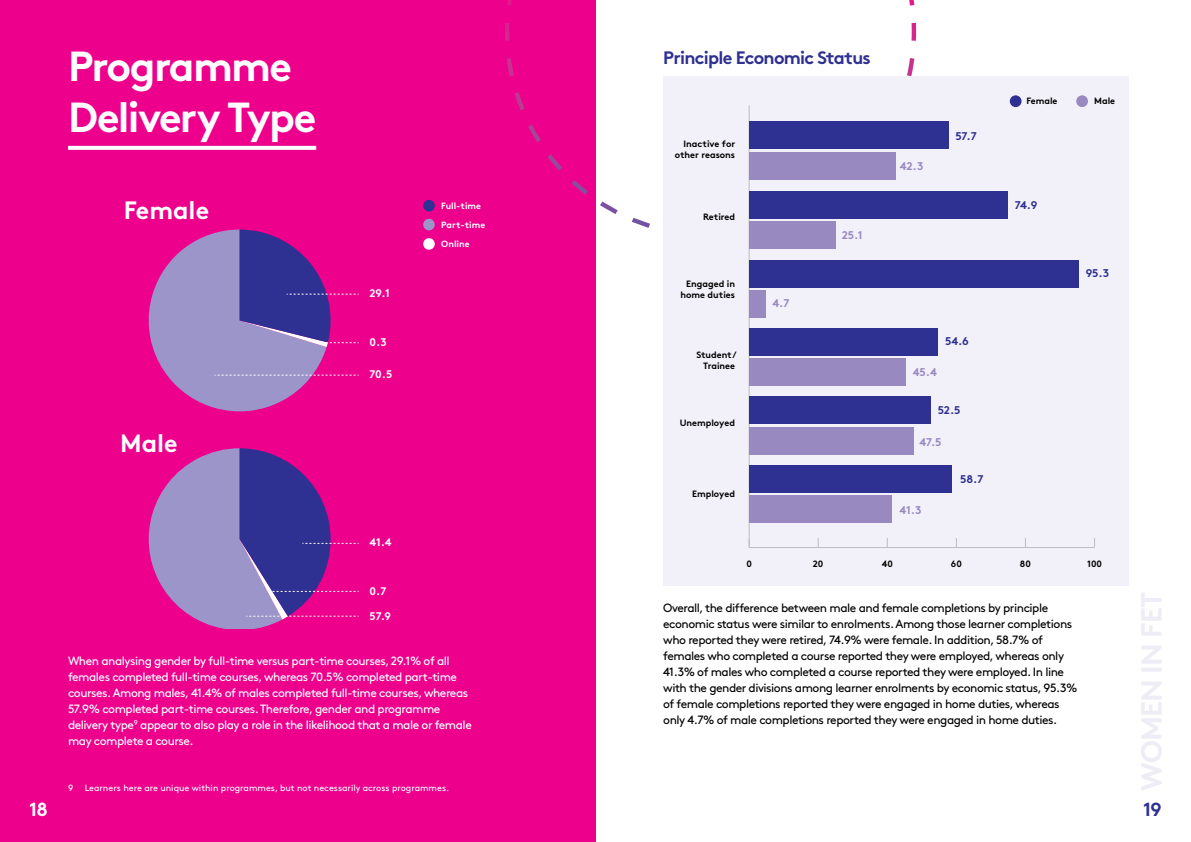
<style>
.page{position:relative;width:1191px;height:842px;background:#fff}
.page>*{position:absolute;margin:0;border:0;box-sizing:border-box;transform-origin:0 0}
.t1{font:700 42px/51px "Brown";letter-spacing:-.04em;color:#fff}
.t2{font:700 25.1px "Brown";color:#fff}
.t3{font:700 19px "Brown";color:#2e3092}
.t4{font:700 19px "Brown";color:#fff}
.t5{font:700 18px "Brown";letter-spacing:-.04em;color:#2e3092}
.t6{font:12px/16px "Brown";letter-spacing:-.04em;color:#000}
.t7{font:12px/16px "Brown";letter-spacing:-.04em;color:#fff}
.t8{font:700 11.2px "Brown";letter-spacing:-.01em;color:#2e3092}
.t9{font:700 11.2px "Brown";letter-spacing:-.01em;color:#9889c1}
.t10{font:700 11px "Brown";letter-spacing:-.02em;color:#fff}
.t11{font:700 9.2px/11px "Brown";color:#000;text-align:right}
.t12{font:9px "Brown";color:#fff}
.t13{font:700 9px/19.1px "Brown";color:#fff}
</style>
<div class="page">
<div style="left:0;top:0;width:595px;height:842px;background:#ec008c"></div>
<svg style="left:505px;top:0;width:412px;height:240px"></svg>
<svg style="left:68px;top:146px;width:248px;height:4px"></svg>
<div style="left:423px;top:200px;width:12px;height:11px;background:#2e3092;border-radius:50%"></div>
<div style="left:423px;top:219px;width:12px;height:11px;background:#9b95c9;border-radius:50%"></div>
<div style="left:423px;top:238px;width:12px;height:12px;background:#fff;border-radius:50%"></div>
<svg style="left:148px;top:230px;width:210px;height:182px"></svg>
<svg style="left:148px;top:448px;width:210px;height:180px"></svg>
<div style="left:663px;top:76px;width:465px;height:509px;background:#f2f0f8"></div>
<div style="left:1009px;top:95px;width:12px;height:12px;background:#2e3092;border-radius:50%"></div>
<div style="left:1076px;top:95px;width:12px;height:12px;background:#9889c1;border-radius:50%"></div>
<hr style="left:749px;top:547px;width:345px;height:1px;background:#bcbec0">
<hr style="left:748px;top:105px;width:1px;height:441px;background:#bcbec0">
<div style="left:749px;top:465px;width:203px;height:27px;background:#2e3092"></div>
<div style="left:749px;top:496px;width:142px;height:27px;background:#9889c1"></div>
<div style="left:749px;top:397px;width:181px;height:27px;background:#2e3092"></div>
<div style="left:749px;top:427px;width:164px;height:27px;background:#9889c1"></div>
<div style="left:749px;top:328px;width:188px;height:27px;background:#2e3092"></div>
<div style="left:749px;top:359px;width:157px;height:27px;background:#9889c1"></div>
<div style="left:749px;top:260px;width:329px;height:27px;background:#2e3092"></div>
<div style="left:749px;top:290px;width:16px;height:27px;background:#9889c1"></div>
<div style="left:749px;top:192px;width:258px;height:27px;background:#2e3092"></div>
<div style="left:749px;top:221px;width:87px;height:27px;background:#9889c1"></div>
<div style="left:749px;top:122px;width:199px;height:27px;background:#2e3092"></div>
<div style="left:749px;top:152px;width:146px;height:27px;background:#9889c1"></div>
<h1 class="t1" style="left:68px;top:36px;width:250px">Programme<br>Delivery Type</h1>
<h2 class="t2" style="left:124px;top:190px;width:87px">Female</h2>
<h2 class="t2" style="left:120px;top:423px;width:59px">Male</h2>
<p class="t10" style="left:370px;top:284px;width:22px">29.1</p>
<p class="t10" style="left:370px;top:333px;width:19px">0.3</p>
<p class="t10" style="left:370px;top:365px;width:24px">70.5</p>
<p class="t13" style="left:441px;top:195px;width:45px">Full-time<br>Part-time<br>Online</p>
<h3 class="t4" style="left:29px;top:794px;width:20px">18</h3>
<p class="t10" style="left:370px;top:533px;width:24px">41.4</p>
<p class="t10" style="left:370px;top:582px;width:18px">0.7</p>
<p class="t10" style="left:370px;top:607px;width:23px">57.9</p>
<p class="t7" style="left:68px;top:652px;width:405px">When analysing gender by full-time versus part-time courses, 29.1% of all females completed full-time courses, whereas 70.5% completed part-time courses. Among males, 41.4% of males completed full-time courses, whereas 57.9% completed part-time courses. Therefore, gender and programme delivery type<sup>9</sup> appear to also play a role in the likelihood that a male or female may complete a course.</p>
<p class="t12" style="left:68px;top:781px;width:7px">9</p>
<p class="t12" style="left:85px;top:781px;width:366px">Learners here are unique within programmes, but not necessarily across programmes.</p>
<h3 class="t5" style="left:663px;top:43px;width:209px">Principle Economic Status</h3>
<p class="t11" style="left:675px;top:138px;width:62px">Inactive for other reasons</p>
<p class="t11" style="left:703px;top:210px;width:34px">Retired</p>
<p class="t11" style="left:680px;top:277px;width:56px">Engaged in home duties</p>
<p class="t11" style="left:696px;top:348px;width:42px;text-align:center">Student/<br>Trainee</p>
<p class="t11" style="left:679px;top:416px;width:57px">Unemployed</p>
<p class="t11" style="left:692px;top:487px;width:45px">Employed</p>
<p class="t9" style="left:772px;top:294px;width:18px">4.7</p>
<p class="t9" style="left:842px;top:226px;width:22px">25.1</p>
<p class="t9" style="left:899px;top:157px;width:25px">42.3</p>
<p class="t8" style="left:955px;top:127px;width:23px">57.7</p>
<p class="t8" style="left:945px;top:332px;width:25px">54.6</p>
<p class="t9" style="left:912px;top:363px;width:26px">45.4</p>
<p class="t8" style="left:937px;top:401px;width:24px">52.5</p>
<p class="t9" style="left:919px;top:432px;width:24px">47.5</p>
<p class="t9" style="left:899px;top:501px;width:24px">41.3</p>
<p class="t8" style="left:960px;top:470px;width:25px">58.7</p>
<p class="t11" style="left:1026px;top:95px;width:33px">Female</p>
<p class="t11" style="left:1094px;top:95px;width:22px">Male</p>
<p class="t8" style="left:1014px;top:196px;width:24px">74.9</p>
<p class="t8" style="left:1085px;top:264px;width:25px">95.3</p>
<p class="t11" style="left:746px;top:557px;width:7px">0</p>
<p class="t11" style="left:813px;top:557px;width:12px">20</p>
<p class="t11" style="left:881px;top:557px;width:13px">40</p>
<p class="t11" style="left:951px;top:557px;width:12px">60</p>
<p class="t11" style="left:1020px;top:557px;width:12px">80</p>
<p class="t11" style="left:1087px;top:557px;width:16px">100</p>
<p class="t6" style="left:663px;top:598px;width:415px">Overall, the difference between male and female completions by principle economic status were similar to enrolments. Among those learner completions who reported they were retired, 74.9% were female. In addition, 58.7% of females who completed a course reported they were employed, whereas only 41.3% of males who completed a course reported they were employed. In line with the gender divisions among learner enrolments by economic status, 95.3% of female completions reported they were engaged in home duties, whereas only 4.7% of male completions reported they were engaged in home duties.</p>
<h3 class="t3" style="left:1143px;top:794px;width:20px">19</h3>
</div>
